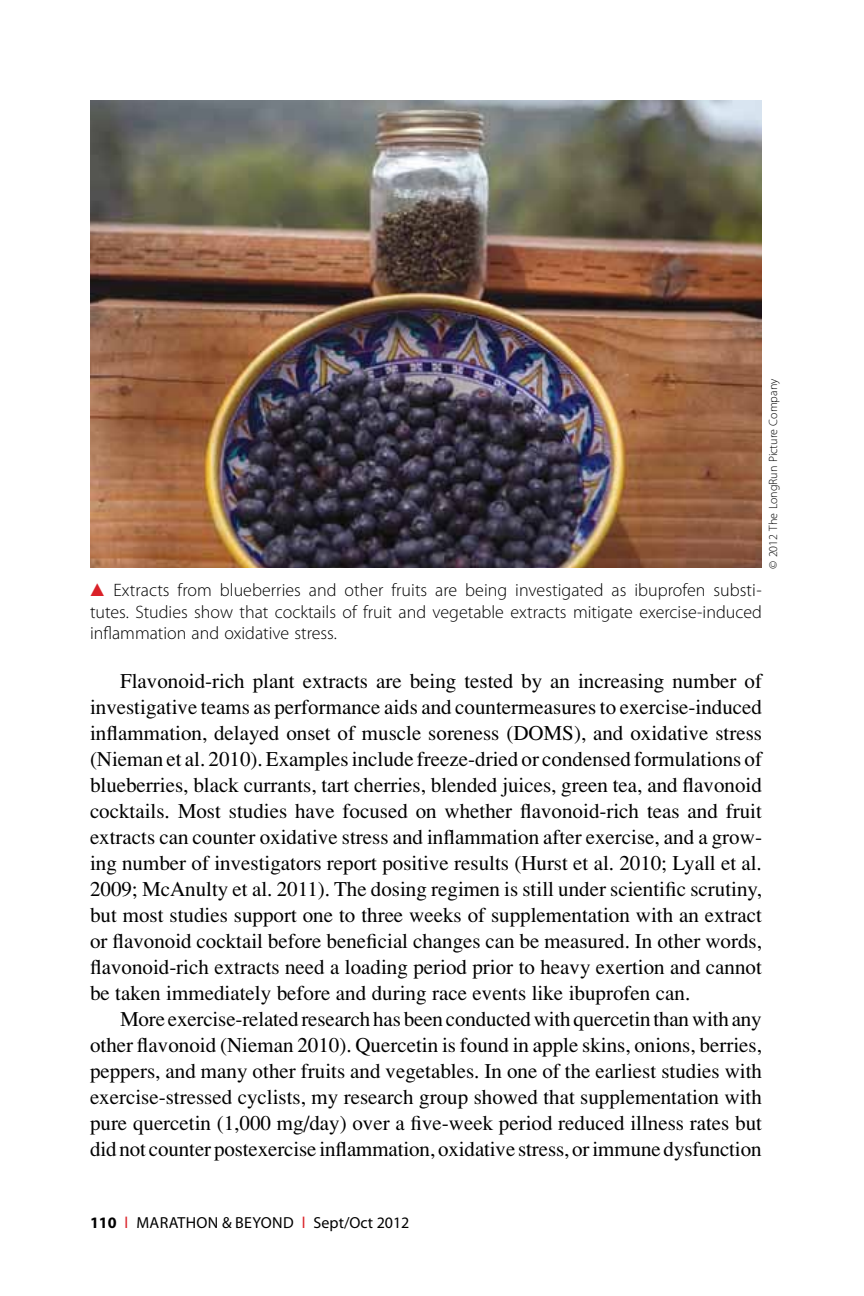
<style>
.page{position:relative;width:864px;height:1296px;background:#fff}
.page>*{position:absolute;margin:0;border:0;box-sizing:border-box;transform-origin:0 0}
.tx{font:21px/26px "Times";letter-spacing:-.005em;color:#000;text-align:justify}
.fc{font:300 18px/21.6px "Myriad Pro";color:#000;text-align:justify}
.t1{font:16px "Myriad Pro";letter-spacing:.01em;color:#000}
.credit{font:300 12px "Myriad Pro";color:#000}
.s1{color:#da2128}
.s2{font-weight:700}
</style>
<div class="page">
<img style="left:90px;top:100px;width:672px;height:468px">
<p class="credit" style="left:766px;top:569px;width:192px;rotate:-90deg">© 2012 The LongRun Picture Company</p>
<p class="fc" style="left:90px;top:580px;width:674px"><span class="s1">▲</span> Extracts from blueberries and other fruits are being investigated as ibuprofen substi&shy;tutes. Studies show that cocktails of fruit and vegetable extracts mitigate exercise-induced inflammation and oxidative stress.</p>
<p class="tx" style="left:90px;top:668px;width:674px;text-indent:30px">Flavonoid-rich plant extracts are being tested by an increasing number of investigative teams as performance aids and countermeasures to exercise-induced inflammation, delayed onset of muscle soreness (DOMS), and oxidative stress (Nieman et al. 2010). Examples include freeze-dried or condensed formulations of blueberries, black currants, tart cherries, blended juices, green tea, and flavonoid cocktails. Most studies have focused on whether flavonoid-rich teas and fruit extracts can counter oxidative stress and inflammation after exercise, and a grow&shy;ing number of investigators report positive results (Hurst et al. 2010; Lyall et al.<br>2009; McAnulty et al. 2011). The dosing regimen is still under scientific scrutiny, but most studies support one to three weeks of supplementation with an extract or flavonoid cocktail before beneficial changes can be measured. In other words, flavonoid-rich extracts need a loading period prior to heavy exertion and cannot be taken immediately before and during race events like ibuprofen can.</p>
<p class="tx" style="left:90px;top:1006px;width:674px;text-indent:30px">More exercise-related research has been conducted with quercetin than with any other flavonoid (Nieman 2010). Quercetin is found in apple skins, onions, berries, peppers, and many other fruits and vegetables. In one of the earliest studies with exercise-stressed cyclists, my research group showed that supplementation with pure quercetin (1,000 mg/day) over a five-week period reduced illness rates but did not counter postexercise inflammation, oxidative stress, or immune dysfunction</p>
<p class="t1" style="left:90px;top:1213px;width:321px"><span class="s2">110</span> <span class="s1">l</span> MARATHON &amp; BEYOND <span class="s1">l</span> Sept/Oct 2012</p>
</div>
